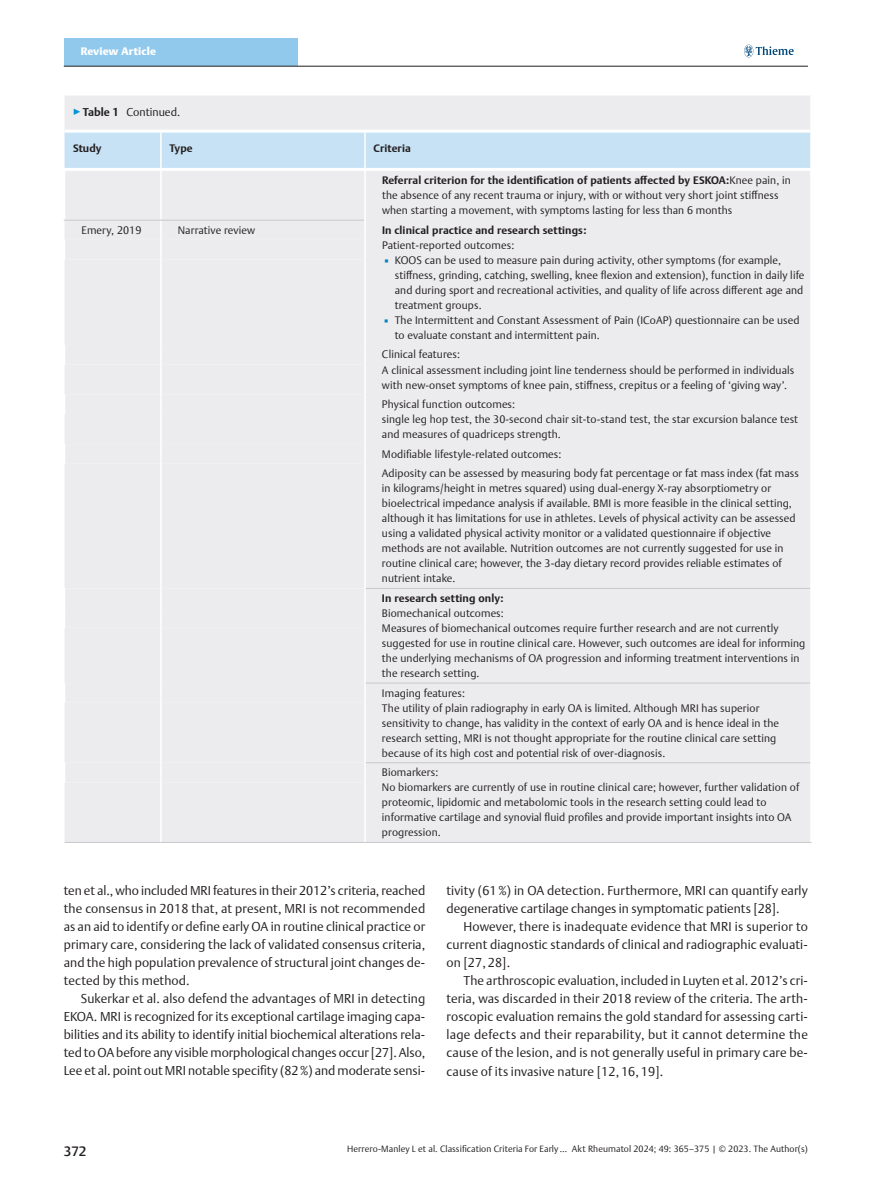
<style>
.page{position:relative;width:893px;height:1191px;background:#fff}
.page>*{position:absolute;margin:0;border:0;box-sizing:border-box;transform-origin:0 0}
.t1{font:500 13.5px "Thieme Argo 2011";color:#231f20}
.t2{font:300 12.75px/18px "Thieme Argo 2011";letter-spacing:.01em;color:#231f20;text-align:justify}
.t3{font:300 11.25px "Thieme Argo 2011";color:#231f20}
.t4{font:300 10.8px/15px "Thieme Argo 2011";letter-spacing:.01em;color:#231f20}
.t5{font:700 10.8px "Thieme Argo 2011";letter-spacing:.01em;color:#231f20}
.t6{font:900 10.8px "Thieme Argo 2011";letter-spacing:.01em;color:#fff}
.t7{font:300 9px "Thieme Argo 2011";letter-spacing:.01em;color:#231f20}
.s1{font-weight:700}
.s2{color:#0082c3}
</style>
<div class="page">
<div style="left:64px;top:38px;width:234px;height:28px;background:#91c9ed"></div>
<svg style="left:744px;top:45px;width:50px;height:12px"></svg>
<hr style="left:64px;top:66px;width:744px;height:1px;background:#231f20">
<div style="left:65px;top:96px;width:745px;height:746px;background:#ececee"></div>
<div style="left:65px;top:133px;width:745px;height:35px;background:#c7e2f5"></div>
<div style="left:65px;top:171px;width:299px;height:611px;background:#ececee"></div>
<hr style="left:65px;top:130px;width:96px;height:3px;background:#fff">
<hr style="left:64px;top:168px;width:97px;height:3px;background:#fff">
<hr style="left:161px;top:130px;width:204px;height:3px;background:#fff">
<hr style="left:161px;top:168px;width:204px;height:3px;background:#fff">
<hr style="left:160px;top:133px;width:2px;height:35px;background:#fff">
<hr style="left:365px;top:130px;width:445px;height:3px;background:#fff">
<hr style="left:365px;top:168px;width:447px;height:3px;background:#fff">
<hr style="left:364px;top:133px;width:2px;height:35px;background:#fff">
<hr style="left:65px;top:842px;width:96px;height:1px;background:#c7c8ca">
<hr style="left:160px;top:220px;width:2px;height:20px;background:#fff">
<hr style="left:160px;top:259px;width:2px;height:86px;background:#fff">
<hr style="left:160px;top:364px;width:2px;height:30px;background:#fff">
<hr style="left:160px;top:414px;width:2px;height:30px;background:#fff">
<hr style="left:160px;top:464px;width:2px;height:124px;background:#fff">
<hr style="left:160px;top:627px;width:2px;height:56px;background:#fff">
<hr style="left:160px;top:702px;width:2px;height:60px;background:#fff">
<hr style="left:160px;top:782px;width:2px;height:60px;background:#fff">
<hr style="left:161px;top:842px;width:204px;height:1px;background:#c7c8ca">
<hr style="left:364px;top:464px;width:2px;height:124px;background:#fff">
<hr style="left:160px;top:171px;width:2px;height:49px;background:#fff">
<hr style="left:364px;top:171px;width:2px;height:49px;background:#fff">
<svg style="left:160px;top:240px;width:2px;height:19px"></svg>
<svg style="left:160px;top:345px;width:2px;height:19px"></svg>
<hr style="left:160px;top:394px;width:2px;height:20px;background:#fff">
<hr style="left:160px;top:444px;width:2px;height:20px;background:#fff">
<hr style="left:364px;top:444px;width:2px;height:20px;background:#fff">
<hr style="left:160px;top:588px;width:2px;height:20px;background:#fff">
<svg style="left:160px;top:608px;width:2px;height:19px"></svg>
<svg style="left:160px;top:683px;width:2px;height:19px"></svg>
<hr style="left:160px;top:762px;width:2px;height:20px;background:#fff">
<hr style="left:64px;top:220px;width:97px;height:1px;background:#c7c8ca">
<hr style="left:161px;top:220px;width:203px;height:1px;background:#c7c8ca">
<hr style="left:364px;top:220px;width:2px;height:20px;background:#fff">
<svg style="left:364px;top:240px;width:2px;height:19px"></svg>
<hr style="left:364px;top:259px;width:2px;height:86px;background:#fff">
<svg style="left:364px;top:345px;width:2px;height:19px"></svg>
<hr style="left:364px;top:364px;width:2px;height:30px;background:#fff">
<hr style="left:364px;top:394px;width:2px;height:20px;background:#fff">
<hr style="left:364px;top:414px;width:2px;height:30px;background:#fff">
<hr style="left:366px;top:588px;width:444px;height:1px;background:#c7c8ca">
<hr style="left:364px;top:588px;width:2px;height:20px;background:#fff">
<svg style="left:364px;top:608px;width:2px;height:19px"></svg>
<hr style="left:364px;top:627px;width:2px;height:56px;background:#fff">
<hr style="left:366px;top:682px;width:444px;height:1px;background:#c7c8ca">
<svg style="left:364px;top:683px;width:2px;height:19px"></svg>
<hr style="left:364px;top:702px;width:2px;height:60px;background:#fff">
<hr style="left:366px;top:762px;width:444px;height:1px;background:#c7c8ca">
<hr style="left:365px;top:842px;width:447px;height:1px;background:#c7c8ca">
<hr style="left:364px;top:762px;width:2px;height:20px;background:#fff">
<hr style="left:364px;top:782px;width:2px;height:60px;background:#fff">
<div style="left:126px;top:107px;width:354px;height:13px;background:#ececee"></div>
<p class="t6" style="left:81px;top:44px;width:77px">Review Article</p>
<p class="t3" style="left:126px;top:105px;width:55px">Continued.</p>
<p class="t5" style="left:73px;top:141px;width:30px">Study</p>
<p class="t5" style="left:169px;top:141px;width:25px">Type</p>
<p class="t5" style="left:373px;top:141px;width:39px">Criteria</p>
<p class="t4" style="left:382px;top:173px;width:410px"><span class="s1">Referral criterion for the identification of patients affected by ESKOA:</span>Knee pain, in the absence of any recent trauma or injury, with or without very short joint stiffness when starting a movement, with symptoms lasting for less than 6 months</p>
<p class="t4" style="left:82px;top:222px;width:61px">Emery, 2019</p>
<p class="t4" style="left:178px;top:222px;width:79px">Narrative review</p>
<p class="t5" style="left:382px;top:223px;width:206px">In clinical practice and research settings:</p>
<p class="t4" style="left:382px;top:237px;width:134px">Patient-reported outcomes:</p>
<p class="t4" style="left:395px;top:252px;width:411px;text-indent:-13px"><span class="s2">▪</span> KOOS can be used to measure pain during activity, other symptoms (for example, stiffness, grinding, catching, swelling, knee flexion and extension), function in daily life and during sport and recreational activities, and quality of life across different age and treatment groups.</p>
<p class="t4" style="left:395px;top:312px;width:406px;text-indent:-13px"><span class="s2">▪</span> The Intermittent and Constant Assessment of Pain (ICoAP) questionnaire can be used to evaluate constant and intermittent pain.</p>
<p class="t4" style="left:382px;top:347px;width:414px">Clinical features:<br>A clinical assessment including joint line tenderness should be performed in individuals with new-onset symptoms of knee pain, stiffness, crepitus or a feeling of ‘giving way’.</p>
<p class="t4" style="left:382px;top:396px;width:418px">Physical function outcomes:<br>single leg hop test, the 30-second chair sit-to-stand test, the star excursion balance test and measures of quadriceps strength.</p>
<p class="t4" style="left:382px;top:444px;width:418px;line-height:19.6px">Modifiable lifestyle-related outcomes:<br>Adiposity can be assessed by measuring body fat percentage or fat mass index (fat mass</p>
<p class="t4" style="left:382px;top:481px;width:415px">in kilograms/height in metres squared) using dual-energy X-ray absorptiometry or bioelectrical impedance analysis if available. BMI is more feasible in the clinical setting, although it has limitations for use in athletes. Levels of physical activity can be assessed using a validated physical activity monitor or a validated questionnaire if objective methods are not available. Nutrition outcomes are not currently suggested for use in routine clinical care; however, the 3-day dietary record provides reliable estimates of nutrient intake.</p>
<p class="t5" style="left:382px;top:591px;width:123px">In research setting only:</p>
<p class="t4" style="left:382px;top:605px;width:425px">Biomechanical outcomes:<br>Measures of biomechanical outcomes require further research and are not currently suggested for use in routine clinical care. However, such outcomes are ideal for informing the underlying mechanisms of OA progression and informing treatment interventions in the research setting.</p>
<p class="t4" style="left:382px;top:685px;width:399px">Imaging features:<br>The utility of plain radiography in early OA is limited. Although MRI has superior sensitivity to change, has validity in the context of early OA and is hence ideal in the research setting, MRI is not thought appropriate for the routine clinical care setting because of its high cost and potential risk of over-diagnosis.</p>
<p class="t4" style="left:382px;top:765px;width:419px">Biomarkers:<br>No biomarkers are currently of use in routine clinical care; however, further validation of proteomic, lipidomic and metabolomic tools in the research setting could lead to informative cartilage and synovial fluid profiles and provide important insights into OA progression.</p>
<p class="t2" style="left:64px;top:881px;width:363px">ten et al., who included MRI features in their 2012’s criteria, reached the consensus in 2018 that, at present, MRI is not recommended as an aid to identify or define early OA in routine clinical practice or primary care, considering the lack of validated consensus criteria, and the high population prevalence of structural joint changes de&shy;tected by this method.</p>
<p class="t2" style="left:64px;top:989px;width:363px;text-indent:17px">Sukerkar et al. also defend the advantages of MRI in detecting EKOA. MRI is recognized for its exceptional cartilage imaging capa&shy;bilities and its ability to identify initial biochemical alterations rela&shy;ted to OA before any visible morphological changes occur [27]. Also, Lee et al. point out MRI notable specifity (82%) and moderate sensi-</p>
<p class="t2" style="left:446px;top:881px;width:363px">tivity (61%) in OA detection. Furthermore, MRI can quantify early degenerative cartilage changes in symptomatic patients [28].</p>
<p class="t2" style="left:446px;top:917px;width:363px;text-indent:17px">However, there is inadequate evidence that MRI is superior to current diagnostic standards of clinical and radiographic evaluati&shy;on [27, 28].</p>
<p class="t2" style="left:446px;top:971px;width:363px;text-indent:17px">The arthroscopic evaluation, included in Luyten et al. 2012’s cri&shy;teria, was discarded in their 2018 review of the criteria. The arth&shy;roscopic evaluation remains the gold standard for assessing carti&shy;lage defects and their reparability, but it cannot determine the cause of the lesion, and is not generally useful in primary care be&shy;cause of its invasive nature [12, 16, 19].</p>
<p class="t1" style="left:64px;top:1142px;width:24px">372</p>
<p class="t7" style="left:347px;top:1143px;width:462px">Herrero-Manley L et al. Classification Criteria For Early … Akt Rheumatol 2024; 49: 365–375 | © 2023. The Author(s)</p>
</div>
